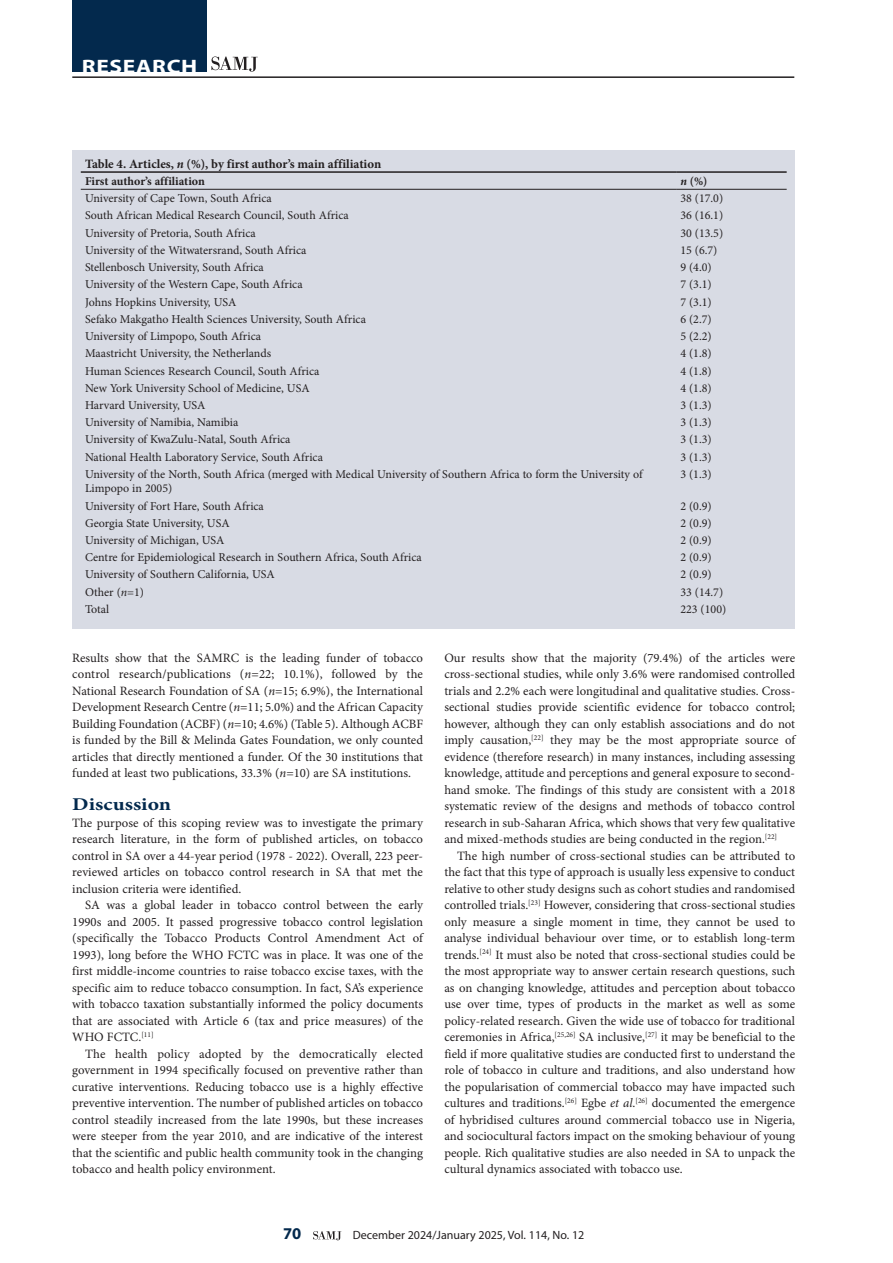
<style>
.page{position:relative;width:893px;height:1263px;background:#fff}
.page>*{position:absolute;margin:0;border:0;box-sizing:border-box;transform-origin:0 0}
.t1{font:700 19.5px "Myriad Pro";letter-spacing:.03em;color:#fff;scale:1.2 1}
.B_HEAD{font:700 18px "Minion Pro";color:#03294d;scale:1.2 1}
.t2{font:700 16.5px "Myriad Pro";color:#03294d}
.BODY_TEXT_INDENT{font:12.75px/16.5px "Minion Pro";color:#231f20;text-align:justify}
.BODY_TEXT_1ST_PARAGRAPH{font:12.75px/16.5px "Minion Pro";color:#231f20;text-align:justify}
.TABLE_HEAD{font:700 12.75px "Minion Pro";color:#231f20}
.TABLE_COPY__np{font:12px/14.4px "Minion Pro";color:#231f20}
.t3{font:12px "Myriad Pro";color:#231f20}
.TABLE_FIELD_NAME{font:700 12px "Minion Pro";color:#231f20}
.s1{font-style:italic}
</style>
<div class="page">
<svg style="left:313px;top:1231px;width:28px;height:9px"></svg>
<hr style="left:72px;top:76px;width:722px;height:2px;background:#231f20">
<div style="left:72px;top:0;width:135px;height:72px;background:#03294d"></div>
<svg style="left:211px;top:57px;width:47px;height:15px"></svg>
<div style="left:72px;top:150px;width:723px;height:479px;background:#d8dbe4"></div>
<hr style="left:81px;top:171px;width:595px;height:2px;background:#231f20">
<hr style="left:676px;top:171px;width:111px;height:2px;background:#231f20">
<hr style="left:81px;top:189px;width:595px;height:1px;background:#231f20">
<hr style="left:676px;top:189px;width:111px;height:1px;background:#231f20">
<h1 class="t1" style="left:82px;top:54px;width:98px">RESEARCH</h1>
<p class="TABLE_HEAD" style="left:85px;top:155px;width:298px">Table 4. Articles, <span class="s1">n</span> (%), by first author’s main affiliation</p>
<p class="TABLE_FIELD_NAME" style="left:85px;top:173px;width:121px">First author’s affiliation</p>
<p class="TABLE_FIELD_NAME" style="left:680px;top:173px;width:29px"><span class="s1">n</span> (%)</p>
<p class="TABLE_COPY__np" style="left:85px;top:191px;width:188px">University of Cape Town, South Africa</p>
<p class="TABLE_COPY__np" style="left:680px;top:191px;width:44px">38 (17.0)</p>
<p class="TABLE_COPY__np" style="left:85px;top:208px;width:265px">South African Medical Research Council, South Africa</p>
<p class="TABLE_COPY__np" style="left:680px;top:208px;width:44px">36 (16.1)</p>
<p class="TABLE_COPY__np" style="left:85px;top:226px;width:172px">University of Pretoria, South Africa</p>
<p class="TABLE_COPY__np" style="left:680px;top:226px;width:44px">30 (13.5)</p>
<p class="TABLE_COPY__np" style="left:85px;top:243px;width:223px">University of the Witwatersrand, South Africa</p>
<p class="TABLE_COPY__np" style="left:680px;top:243px;width:39px">15 (6.7)</p>
<p class="TABLE_COPY__np" style="left:85px;top:260px;width:180px">Stellenbosch University, South Africa</p>
<p class="TABLE_COPY__np" style="left:680px;top:260px;width:33px">9 (4.0)</p>
<p class="TABLE_COPY__np" style="left:85px;top:277px;width:219px">University of the Western Cape, South Africa</p>
<p class="TABLE_COPY__np" style="left:680px;top:277px;width:33px">7 (3.1)</p>
<p class="TABLE_COPY__np" style="left:85px;top:295px;width:153px">Johns Hopkins University, USA</p>
<p class="TABLE_COPY__np" style="left:680px;top:295px;width:33px">7 (3.1)</p>
<p class="TABLE_COPY__np" style="left:85px;top:312px;width:282px">Sefako Makgatho Health Sciences University, South Africa</p>
<p class="TABLE_COPY__np" style="left:680px;top:312px;width:33px">6 (2.7)</p>
<p class="TABLE_COPY__np" style="left:85px;top:329px;width:178px">University of Limpopo, South Africa</p>
<p class="TABLE_COPY__np" style="left:680px;top:329px;width:33px">5 (2.2)</p>
<p class="TABLE_COPY__np" style="left:85px;top:346px;width:188px">Maastricht University, the Netherlands</p>
<p class="TABLE_COPY__np" style="left:680px;top:346px;width:33px">4 (1.8)</p>
<p class="TABLE_COPY__np" style="left:85px;top:364px;width:236px">Human Sciences Research Council, South Africa</p>
<p class="TABLE_COPY__np" style="left:680px;top:364px;width:33px">4 (1.8)</p>
<p class="TABLE_COPY__np" style="left:85px;top:381px;width:226px">New York University School of Medicine, USA</p>
<p class="TABLE_COPY__np" style="left:680px;top:381px;width:33px">4 (1.8)</p>
<p class="TABLE_COPY__np" style="left:85px;top:398px;width:122px">Harvard University, USA</p>
<p class="TABLE_COPY__np" style="left:680px;top:398px;width:33px">3 (1.3)</p>
<p class="TABLE_COPY__np" style="left:85px;top:415px;width:155px">University of Namibia, Namibia</p>
<p class="TABLE_COPY__np" style="left:680px;top:415px;width:33px">3 (1.3)</p>
<p class="TABLE_COPY__np" style="left:85px;top:432px;width:207px">University of KwaZulu-Natal, South Africa</p>
<p class="TABLE_COPY__np" style="left:680px;top:432px;width:33px">3 (1.3)</p>
<p class="TABLE_COPY__np" style="left:85px;top:450px;width:239px">National Health Laboratory Service, South Africa</p>
<p class="TABLE_COPY__np" style="left:680px;top:450px;width:33px">3 (1.3)</p>
<p class="TABLE_COPY__np" style="left:85px;top:467px;width:559px">University of the North, South Africa (merged with Medical University of Southern Africa to form the University of<br>Limpopo in 2005)</p>
<p class="TABLE_COPY__np" style="left:680px;top:467px;width:33px">3 (1.3)</p>
<p class="TABLE_COPY__np" style="left:85px;top:499px;width:180px">University of Fort Hare, South Africa</p>
<p class="TABLE_COPY__np" style="left:680px;top:499px;width:33px">2 (0.9)</p>
<p class="TABLE_COPY__np" style="left:85px;top:516px;width:146px">Georgia State University, USA</p>
<p class="TABLE_COPY__np" style="left:680px;top:516px;width:33px">2 (0.9)</p>
<p class="TABLE_COPY__np" style="left:85px;top:533px;width:141px">University of Michigan, USA</p>
<p class="TABLE_COPY__np" style="left:680px;top:533px;width:33px">2 (0.9)</p>
<p class="TABLE_COPY__np" style="left:85px;top:550px;width:338px">Centre for Epidemiological Research in Southern Africa, South Africa</p>
<p class="TABLE_COPY__np" style="left:680px;top:550px;width:33px">2 (0.9)</p>
<p class="TABLE_COPY__np" style="left:85px;top:567px;width:191px">University of Southern California, USA</p>
<p class="TABLE_COPY__np" style="left:680px;top:567px;width:33px">2 (0.9)</p>
<p class="TABLE_COPY__np" style="left:85px;top:585px;width:61px">Other (<span class="s1">n</span>=1)</p>
<p class="TABLE_COPY__np" style="left:680px;top:585px;width:44px">33 (14.7)</p>
<p class="TABLE_COPY__np" style="left:85px;top:602px;width:26px">Total</p>
<p class="TABLE_COPY__np" style="left:680px;top:602px;width:47px">223 (100)</p>
<p class="BODY_TEXT_INDENT" style="left:72px;top:649px;width:352px">Results show that the SAMRC is the leading funder of tobacco control research/publications (<span class="s1">n</span>=22; 10.1%), followed by the National Research Foundation of SA (<span class="s1">n</span>=15; 6.9%), the International Development Research Centre (<span class="s1">n</span>=11; 5.0%) and the African Capacity Building Foundation (ACBF) (<span class="s1">n</span>=10; 4.6%) (Table 5). Although ACBF is funded by the Bill &amp; Melinda Gates Foundation, we only counted articles that directly mentioned a funder. Of the 30 institutions that funded at least two publications, 33.3% (<span class="s1">n</span>=10) are SA institutions.</p>
<h2 class="B_HEAD" style="left:72px;top:792px;width:84px">Discussion</h2>
<p class="BODY_TEXT_1ST_PARAGRAPH" style="left:72px;top:814px;width:352px">The purpose of this scoping review was to investigate the primary research literature, in the form of published articles, on tobacco control in SA over a 44-year period (1978 - 2022). Overall, 223 peer&shy;reviewed articles on tobacco control research in SA that met the inclusion criteria were identified.</p>
<p class="BODY_TEXT_INDENT" style="left:72px;top:897px;width:352px;text-indent:13px">SA was a global leader in tobacco control between the early 1990s and 2005. It passed progressive tobacco control legislation (specifically the Tobacco Products Control Amendment Act of 1993), long before the WHO FCTC was in place. It was one of the first middle-income countries to raise tobacco excise taxes, with the specific aim to reduce tobacco consumption. In fact, SA’s experience with tobacco taxation substantially informed the policy documents that are associated with Article 6 (tax and price measures) of the WHO FCTC.<sup>[11]</sup></p>
<p class="BODY_TEXT_INDENT" style="left:72px;top:1045px;width:352px;text-indent:13px">The health policy adopted by the democratically elected government in 1994 specifically focused on preventive rather than curative interventions. Reducing tobacco use is a highly effective preventive intervention. The number of published articles on tobacco control steadily increased from the late 1990s, but these increases were steeper from the year 2010, and are indicative of the interest that the scientific and public health community took in the changing tobacco and health policy environment.</p>
<p class="BODY_TEXT_INDENT" style="left:444px;top:649px;width:352px">Our results show that the majority (79.4%) of the articles were cross-sectional studies, while only 3.6% were randomised controlled trials and 2.2% each were longitudinal and qualitative studies. Cross&shy;sectional studies provide scientific evidence for tobacco control; however, although they can only establish associations and do not imply causation,<sup>[22]</sup> they may be the most appropriate source of evidence (therefore research) in many instances, including assessing knowledge, attitude and perceptions and general exposure to second&shy;hand smoke. The findings of this study are consistent with a 2018 systematic review of the designs and methods of tobacco control research in sub-Saharan Africa, which shows that very few qualitative and mixed-methods studies are being conducted in the region.<sup>[22]</sup></p>
<p class="BODY_TEXT_INDENT" style="left:444px;top:847px;width:352px;text-indent:13px">The high number of cross-sectional studies can be attributed to the fact that this type of approach is usually less expensive to conduct relative to other study designs such as cohort studies and randomised controlled trials.<sup>[23]</sup> However, considering that cross-sectional studies only measure a single moment in time, they cannot be used to analyse individual behaviour over time, or to establish long-term trends.<sup>[24]</sup> It must also be noted that cross-sectional studies could be the most appropriate way to answer certain research questions, such as on changing knowledge, attitudes and perception about tobacco use over time, types of products in the market as well as some policy-related research. Given the wide use of tobacco for traditional ceremonies in Africa,<sup>[25,26]</sup> SA inclusive,<sup>[27]</sup> it may be beneficial to the field if more qualitative studies are conducted first to understand the role of tobacco in culture and traditions, and also understand how the popularisation of commercial tobacco may have impacted such cultures and traditions.<sup>[26]</sup> Egbe <span class="s1">et al</span>.<sup>[26]</sup> documented the emergence of hybridised cultures around commercial tobacco use in Nigeria, and sociocultural factors impact on the smoking behaviour of young people. Rich qualitative studies are also needed in SA to unpack the cultural dynamics associated with tobacco use.</p>
<p class="t2" style="left:283px;top:1223px;width:20px">70</p>
<p class="t3" style="left:353px;top:1228px;width:233px">December 2024/January 2025, Vol. 114, No. 12</p>
</div>
